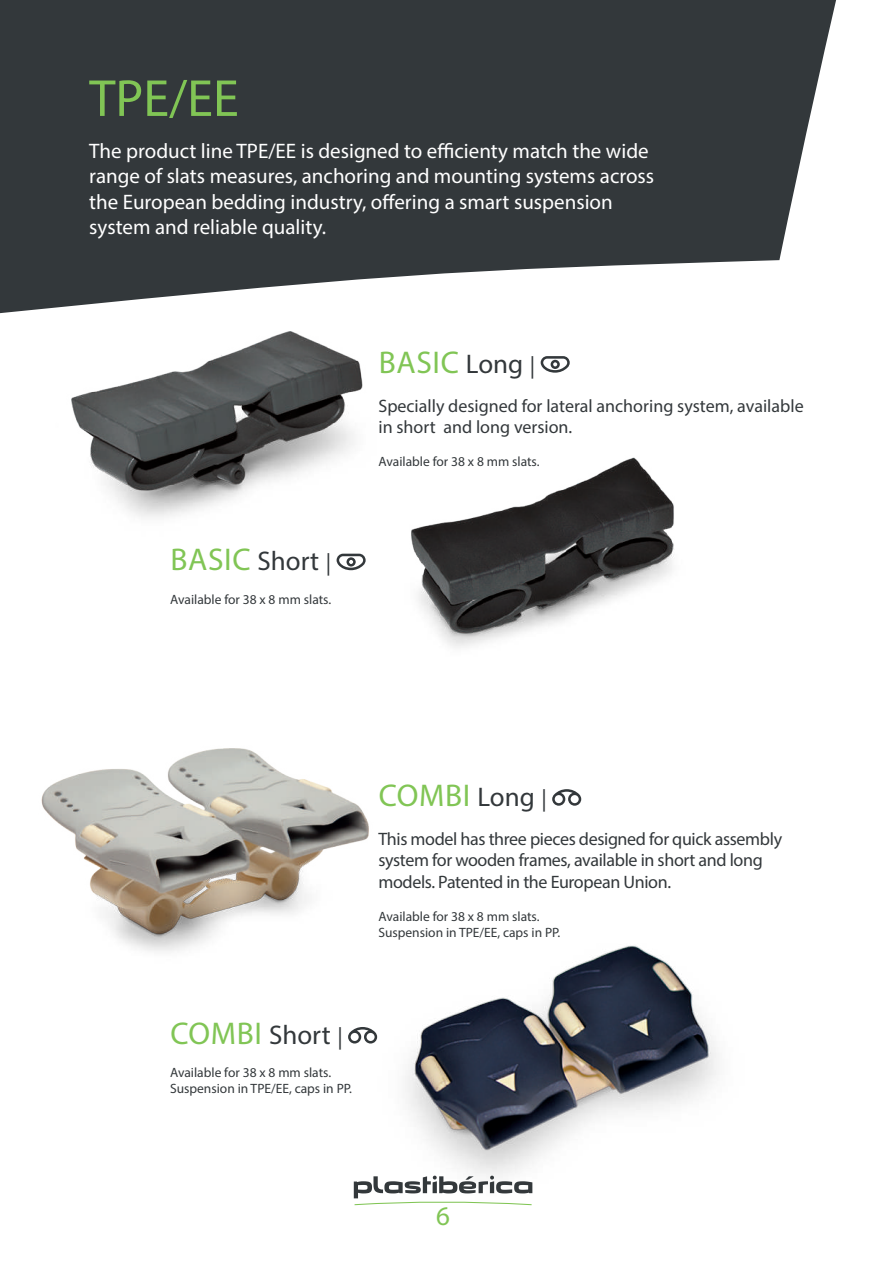
<style>
.page{position:relative;width:893px;height:1263px;background:#fff}
.page>*{position:absolute;margin:0;border:0;box-sizing:border-box;transform-origin:0 0}
.t1{font:52.5px "Myriad Pro";color:#81c555}
.t2{font:31.5px "Myriad Pro";letter-spacing:.02em;color:#81c555}
.t3{font:27px "Myriad Pro";color:#81c555}
.t4{font:21px/25.2px "Myriad Pro";color:#fff}
.t5{font:18px/21.6px "Myriad Pro";letter-spacing:-.02em;color:#33383b}
.t6{font:18px/21.6px "Myriad Pro";color:#33383b}
.t7{font:13.5px/16.2px "Myriad Pro";color:#33383b}
.s1{font-size:27px;color:#33383b}
.s2{font-size:22.5px;color:#33383b}
</style>
<div class="page">
<svg style="left:0;top:0;width:836px;height:314px;background:#4f5356"></svg>
<img style="left:41px;top:748px;width:328px;height:203px">
<img style="left:330px;top:891px;width:387px;height:315px">
<svg style="left:337px;top:554px;width:29px;height:16px"></svg>
<img style="left:71px;top:332px;width:292px;height:185px">
<img style="left:411px;top:457px;width:263px;height:191px">
<svg style="left:541px;top:356px;width:29px;height:17px"></svg>
<svg style="left:552px;top:789px;width:29px;height:17px"></svg>
<svg style="left:348px;top:1027px;width:29px;height:16px"></svg>
<svg style="left:354px;top:1176px;width:178px;height:29px"></svg>
<h1 class="t1" style="left:89px;top:66px;width:151px">TPE/EE</h1>
<p class="t4" style="left:89px;top:138px;width:566px">The product line TPE/EE is designed to efficienty match the wide range of slats measures, anchoring and mounting systems across the European bedding industry, offering a smart suspension system and reliable quality.</p>
<h2 class="t2" style="left:170px;top:540px;width:162px">BASIC <span class="s1">Short</span> <span class="s2">|</span></h2>
<p class="t7" style="left:170px;top:591px;width:163px">Available for 38 x 8 mm slats.</p>
<h2 class="t2" style="left:379px;top:343px;width:158px">BASIC <span class="s1">Long</span> <span class="s2">|</span></h2>
<p class="t6" style="left:378px;top:394px;width:427px">Specially designed for lateral anchoring system, available in short and long version.</p>
<p class="t7" style="left:378px;top:453px;width:163px">Available for 38 x 8 mm slats.</p>
<h2 class="t2" style="left:379px;top:776px;width:170px">COMBI <span class="s1">Long</span> <span class="s2">|</span></h2>
<p class="t5" style="left:378px;top:827px;width:405px">This model has three pieces designed for quick assembly system for wooden frames, available in short and long models. Patented in the European Union.</p>
<p class="t7" style="left:378px;top:908px;width:183px">Available for 38 x 8 mm slats.<br>Suspension in TPE/EE, caps in PP.</p>
<h2 class="t2" style="left:170px;top:1014px;width:174px">COMBI <span class="s1">Short</span> <span class="s2">|</span></h2>
<p class="t7" style="left:170px;top:1064px;width:183px">Available for 38 x 8 mm slats.<br>Suspension in TPE/EE, caps in PP.</p>
<p class="t3" style="left:436px;top:1199px;width:15px">6</p>
</div>
